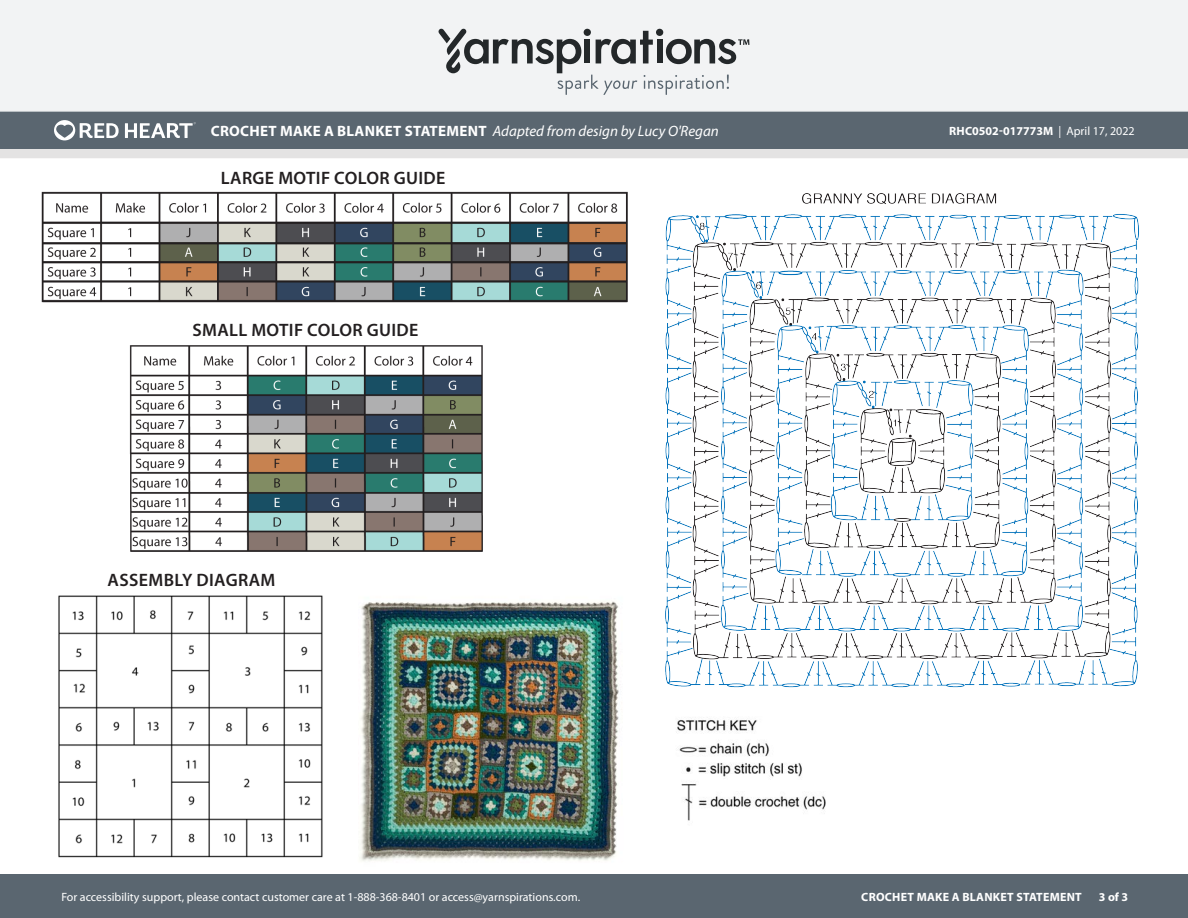
<style>
.page{position:relative;width:1188px;height:918px;background:#fff}
.page>*{position:absolute;margin:0;border:0;box-sizing:border-box;transform-origin:0 0}
.Diagram___Schematic{font:600 18px "Myriad Pro";letter-spacing:.02em;color:#231f20}
.t1{font:italic 15px "Myriad Pro";color:#fff}
.t2{font:12px "Myriad Pro";color:#fff}
.t3{font:700 12px "Myriad Pro";letter-spacing:.02em;color:#fff}
.t4{font:700 12px "Myriad Pro";color:#fff}
.s1{font-weight:700;font-style:normal}
.s2{font-weight:400}
</style>
<div class="page">
<div style="left:0;top:875px;width:1188px;height:43px;background:#5a6670"></div>
<div style="left:0;top:149px;width:1188px;height:9px;background:#e4e3e3"></div>
<div style="left:0;top:111px;width:1188px;height:38px;background:#5a6670"></div>
<div style="left:0;top:0;width:1188px;height:112px;background:#f2f3f4"></div>
<svg style="left:438px;top:29px;width:311px;height:66px"></svg>
<svg style="left:54px;top:120px;width:65px;height:20px"></svg>
<svg style="left:125px;top:122px;width:71px;height:16px"></svg>
<img style="left:58px;top:595px;width:265px;height:263px">
<img style="left:41px;top:191px;width:587px;height:112px">
<img style="left:129px;top:345px;width:354px;height:207px">
<img style="left:676px;top:720px;width:150px;height:101px">
<img style="left:665px;top:193px;width:474px;height:495px">
<img style="left:360px;top:601px;width:259px;height:260px">
<p class="t1" style="left:211px;top:122px;width:510px"><span class="s1">CROCHET MAKE A BLANKET STATEMENT</span> Adapted from design by Lucy O'Regan</p>
<p class="t4" style="left:949px;top:123px;width:187px">RHC0502-017773M <span class="s2">| April 17, 2022</span></p>
<p class="Diagram___Schematic" style="left:221px;top:168px;width:226px">LARGE MOTIF COLOR GUIDE</p>
<p class="Diagram___Schematic" style="left:193px;top:320px;width:227px">SMALL MOTIF COLOR GUIDE</p>
<p class="Diagram___Schematic" style="left:108px;top:570px;width:169px">ASSEMBLY DIAGRAM</p>
<p class="t2" style="left:61px;top:890px;width:520px">For accessibility support, please contact customer care at 1-888-368-8401 or access@yarnspirations.com.</p>
<p class="t3" style="left:861px;top:889px;width:222px">CROCHET MAKE A BLANKET STATEMENT</p>
<p class="t3" style="left:1099px;top:889px;width:31px">3 of 3</p>
</div>
